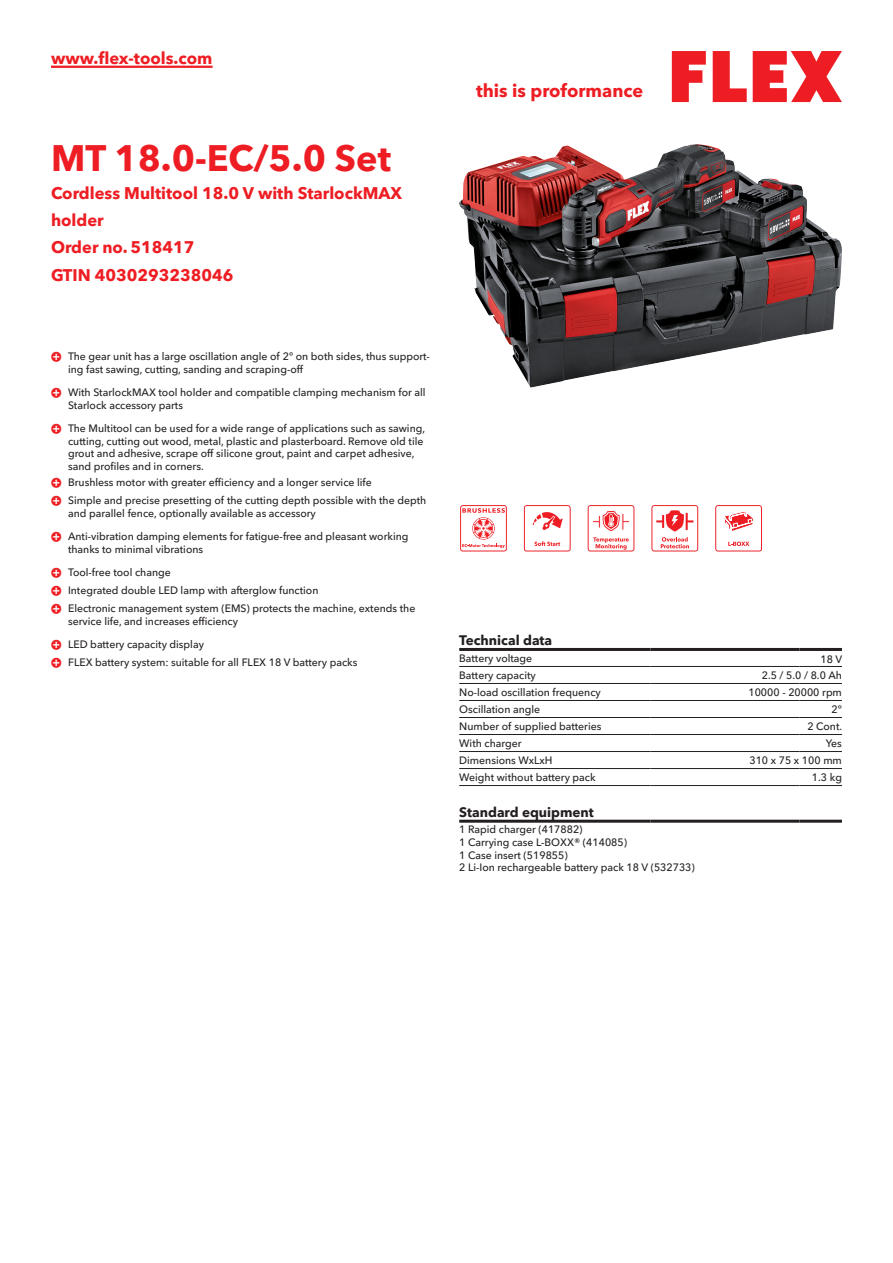
<style>
.page{position:relative;width:893px;height:1263px;background:#fff}
.page>*{position:absolute;margin:0;border:0;box-sizing:border-box;transform-origin:0 0}
.CB_AF_Product-name{font:700 36px "Avenir Next W1 G";color:#ee1d23}
.t1{font:700 18px "Avenir Next W1 G";color:#ee1d23}
.CB_AF_Product-short{font:700 16.5px/27px "Avenir Next W1 G";color:#ee1d23}
.CB_AF_Order-number{font:700 16.5px "Avenir Next W1 G";color:#ee1d23}
.CB_AF_Table-headline{font:700 13.5px "Avenir Next W1 G";color:#231f20}
.CB_AF_Table-specific{font:500 10.5px/12.6px "Avenir Next W1 G";color:#231f20}
</style>
<div class="page">
<svg style="left:672px;top:51px;width:34px;height:51px"></svg>
<svg style="left:713px;top:51px;width:34px;height:51px"></svg>
<svg style="left:753px;top:51px;width:89px;height:51px"></svg>
<hr style="left:51px;top:66px;width:162px;height:2px;background:#ee1d23">
<img style="left:459px;top:144px;width:383px;height:244px">
<hr style="left:459px;top:666px;width:192px;height:1px;background:#231f20">
<hr style="left:651px;top:666px;width:148px;height:1px;background:#231f20">
<hr style="left:799px;top:666px;width:43px;height:1px;background:#231f20">
<hr style="left:459px;top:683px;width:192px;height:1px;background:#231f20">
<hr style="left:651px;top:683px;width:148px;height:1px;background:#231f20">
<hr style="left:799px;top:683px;width:43px;height:1px;background:#231f20">
<hr style="left:459px;top:700px;width:192px;height:1px;background:#231f20">
<hr style="left:651px;top:700px;width:148px;height:1px;background:#231f20">
<hr style="left:799px;top:700px;width:43px;height:1px;background:#231f20">
<hr style="left:459px;top:717px;width:192px;height:1px;background:#231f20">
<hr style="left:651px;top:717px;width:148px;height:1px;background:#231f20">
<hr style="left:799px;top:717px;width:43px;height:1px;background:#231f20">
<hr style="left:459px;top:734px;width:192px;height:1px;background:#231f20">
<hr style="left:651px;top:734px;width:148px;height:1px;background:#231f20">
<hr style="left:799px;top:734px;width:43px;height:1px;background:#231f20">
<hr style="left:459px;top:751px;width:192px;height:1px;background:#231f20">
<hr style="left:651px;top:751px;width:148px;height:1px;background:#231f20">
<hr style="left:799px;top:751px;width:43px;height:1px;background:#231f20">
<hr style="left:459px;top:768px;width:192px;height:1px;background:#231f20">
<hr style="left:651px;top:768px;width:148px;height:1px;background:#231f20">
<hr style="left:799px;top:768px;width:43px;height:1px;background:#231f20">
<hr style="left:459px;top:785px;width:192px;height:1px;background:#231f20">
<hr style="left:651px;top:785px;width:148px;height:1px;background:#231f20">
<hr style="left:799px;top:785px;width:43px;height:1px;background:#231f20">
<hr style="left:459px;top:648px;width:192px;height:3px;background:#231f20">
<hr style="left:651px;top:648px;width:148px;height:3px;background:#231f20">
<hr style="left:799px;top:648px;width:43px;height:3px;background:#231f20">
<hr style="left:459px;top:820px;width:192px;height:3px;background:#231f20">
<hr style="left:651px;top:820px;width:148px;height:3px;background:#231f20">
<hr style="left:799px;top:820px;width:43px;height:3px;background:#231f20">
<svg style="left:460px;top:505px;width:47px;height:46px"></svg>
<svg style="left:524px;top:505px;width:47px;height:46px"></svg>
<svg style="left:588px;top:505px;width:46px;height:46px"></svg>
<svg style="left:651px;top:505px;width:47px;height:46px"></svg>
<svg style="left:715px;top:505px;width:47px;height:46px"></svg>
<h3 class="CB_AF_Product-short" style="left:51px;top:43px;width:163px">www.flex-tools.com</h3>
<p class="CB_AF_Product-name" style="left:51px;top:130px;width:342px">MT 18.0-EC/5.0 Set</p>
<p class="CB_AF_Product-short" style="left:51px;top:178px;width:353px">Cordless Multitool 18.0 V with StarlockMAX holder</p>
<p class="CB_AF_Order-number" style="left:51px;top:234px;width:145px">Order no. 518417</p>
<p class="CB_AF_Order-number" style="left:51px;top:262px;width:184px">GTIN 4030293238046</p>
<p class="CB_AF_Table-specific" style="left:68px;top:349px;width:363px">The gear unit has a large oscillation angle of 2° on both sides, thus support&shy;ing fast sawing, cutting, sanding and scraping-off</p>
<p class="CB_AF_Table-specific" style="left:68px;top:385px;width:359px">With StarlockMAX tool holder and compatible clamping mechanism for all<br>Starlock accessory parts</p>
<p class="CB_AF_Table-specific" style="left:68px;top:421px;width:359px">The Multitool can be used for a wide range of applications such as sawing, cutting, cutting out wood, metal, plastic and plasterboard. Remove old tile grout and adhesive, scrape off silicone grout, paint and carpet adhesive, sand profiles and in corners.</p>
<p class="CB_AF_Table-specific" style="left:68px;top:475px;width:305px">Brushless motor with greater efficiency and a longer service life</p>
<p class="CB_AF_Table-specific" style="left:68px;top:493px;width:360px">Simple and precise presetting of the cutting depth possible with the depth and parallel fence, optionally available as accessory</p>
<p class="CB_AF_Table-specific" style="left:68px;top:529px;width:342px">Anti-vibration damping elements for fatigue-free and pleasant working thanks to minimal vibrations</p>
<p class="CB_AF_Table-specific" style="left:68px;top:565px;width:104px">Tool-free tool change</p>
<p class="CB_AF_Table-specific" style="left:68px;top:583px;width:252px">Integrated double LED lamp with afterglow function</p>
<p class="CB_AF_Table-specific" style="left:68px;top:601px;width:349px">Electronic management system (EMS) protects the machine, extends the service life, and increases efficiency</p>
<p class="CB_AF_Table-specific" style="left:68px;top:637px;width:137px">LED battery capacity display</p>
<p class="CB_AF_Table-specific" style="left:68px;top:655px;width:291px">FLEX battery system: suitable for all FLEX 18 V battery packs</p>
<h2 class="t1" style="left:476px;top:77px;width:169px">this is proformance</h2>
<p class="CB_AF_Table-headline" style="left:459px;top:630px;width:94px">Technical data</p>
<p class="CB_AF_Table-specific" style="left:459px;top:651px;width:75px">Battery voltage</p>
<p class="CB_AF_Table-specific" style="left:820px;top:652px;width:23px">18 V</p>
<p class="CB_AF_Table-specific" style="left:459px;top:668px;width:78px">Battery capacity</p>
<p class="CB_AF_Table-specific" style="left:762px;top:668px;width:82px">2.5 / 5.0 / 8.0 Ah</p>
<p class="CB_AF_Table-specific" style="left:459px;top:685px;width:143px">No-load oscillation frequency</p>
<p class="CB_AF_Table-specific" style="left:748px;top:685px;width:95px">10000 - 20000 rpm</p>
<p class="CB_AF_Table-specific" style="left:459px;top:702px;width:83px">Oscillation angle</p>
<p class="CB_AF_Table-specific" style="left:831px;top:702px;width:12px">2°</p>
<p class="CB_AF_Table-specific" style="left:459px;top:719px;width:144px">Number of supplied batteries</p>
<p class="CB_AF_Table-specific" style="left:807px;top:719px;width:36px">2 Cont.</p>
<p class="CB_AF_Table-specific" style="left:459px;top:736px;width:64px">With charger</p>
<p class="CB_AF_Table-specific" style="left:826px;top:736px;width:18px">Yes</p>
<p class="CB_AF_Table-specific" style="left:459px;top:753px;width:95px">Dimensions WxLxH</p>
<p class="CB_AF_Table-specific" style="left:749px;top:753px;width:94px">310 x 75 x 100 mm</p>
<p class="CB_AF_Table-specific" style="left:459px;top:770px;width:138px">Weight without battery pack</p>
<p class="CB_AF_Table-specific" style="left:812px;top:770px;width:32px">1.3 kg</p>
<p class="CB_AF_Table-headline" style="left:459px;top:801px;width:136px">Standard equipment</p>
<p class="CB_AF_Table-specific" style="left:459px;top:822px;width:237px">1 Rapid charger (417882)<br>1 Carrying case L-BOXX® (414085)<br>1 Case insert (519855)<br>2 Li-Ion rechargeable battery pack 18 V (532733)</p>
</div>
